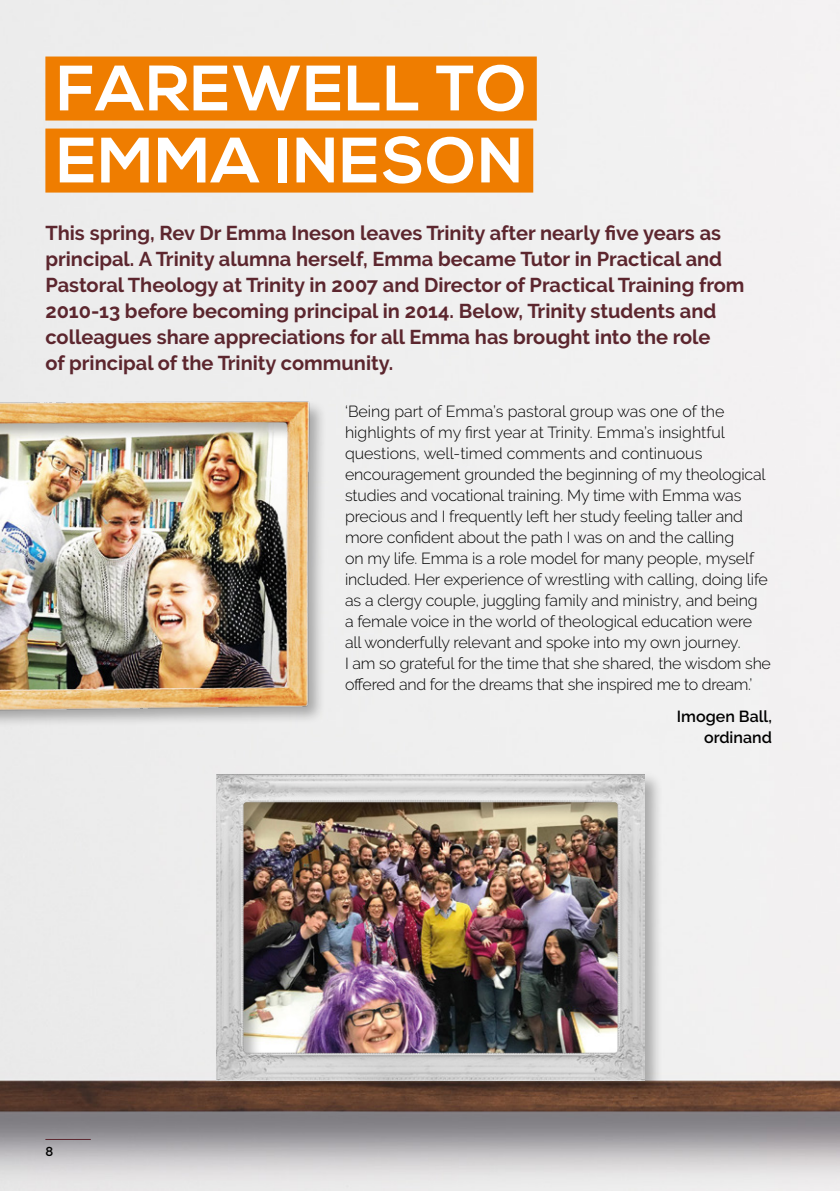
<style>
.page{position:relative;width:840px;height:1191px;background:#fff}
.page>*{position:absolute;margin:0;border:0;box-sizing:border-box;transform-origin:0 0}
.t1{font:700 64px/72px "Nexa";letter-spacing:.02em;color:#fff}
.t2{font:700 20px/26px "Raleway";color:#5c262e}
.t3{font:300 16px/21px "Raleway";letter-spacing:-.01em;color:#000}
.t4{font:600 16px/21px "Raleway";color:#000;text-align:right}
.t5{font:600 13px "Raleway";color:#000}
</style>
<div class="page">
<img style="left:0;top:0;width:839px;height:1191px">
<hr style="left:45px;top:1139px;width:46px;height:1px;background:#5c262e">
<div style="left:45px;top:57px;width:491px;height:64px;background:#ef7d00"></div>
<div style="left:45px;top:129px;width:488px;height:64px;background:#ef7d00"></div>
<div style="left:0;top:399px;width:327px;height:329px;background:#000;opacity:.3"></div>
<img style="left:0;top:398px;width:314px;height:315px">
<div style="left:214px;top:771px;width:449px;height:328px;background:#000;opacity:.3"></div>
<img style="left:217px;top:774px;width:427px;height:306px">
<h1 class="t1" style="left:57px;top:55px;width:471px">FAREWELL TO<br>EMMA INESON</h1>
<p class="t2" style="left:45px;top:220px;width:700px">This spring, Rev Dr Emma Ineson leaves Trinity after nearly five years as principal. A Trinity alumna herself, Emma became Tutor in Practical and Pastoral Theology at Trinity in 2007 and Director of Practical Training from 2010-13 before becoming principal in 2014. Below, Trinity students and colleagues share appreciations for all Emma has brought into the role<br>of principal of the Trinity community.</p>
<p class="t5" style="left:45px;top:1144px;width:9px">8</p>
<p class="t3" style="left:345px;top:400px;width:427px">‘Being part of Emma’s pastoral group was one of the highlights of my first year at Trinity. Emma’s insightful questions, well-timed comments and continuous encouragement grounded the beginning of my theological studies and vocational training. My time with Emma was precious and I frequently left her study feeling taller and more confident about the path I was on and the calling<br>on my life. Emma is a role model for many people, myself included. Her experience of wrestling with calling, doing life as a clergy couple, juggling family and ministry, and being<br>a female voice in the world of theological education were all wonderfully relevant and spoke into my own journey.<br>I am so grateful for the time that she shared, the wisdom she offered and for the dreams that she inspired me to dream.’</p>
<p class="t4" style="left:676px;top:706px;width:96px">Imogen Ball, ordinand</p>
</div>
